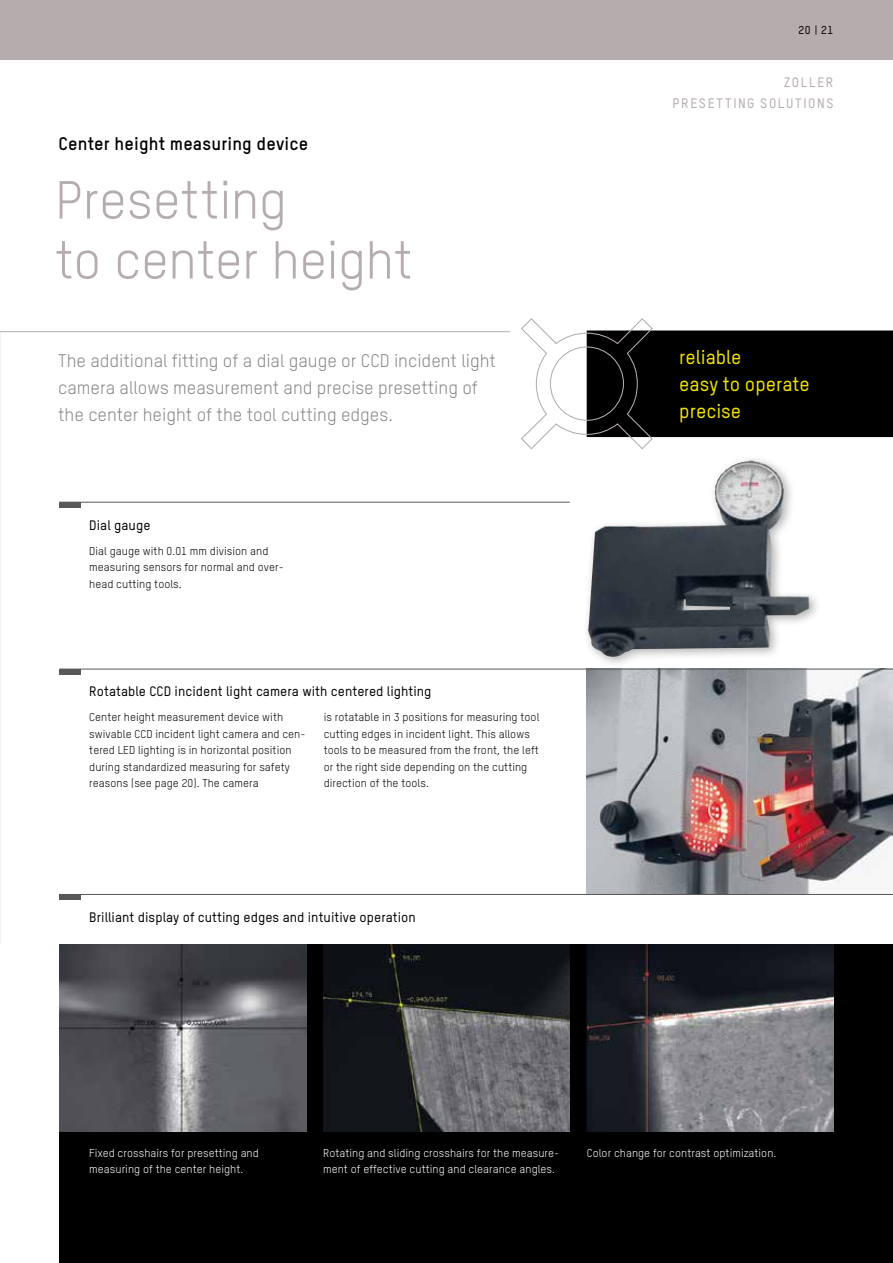
<style>
.page{position:relative;width:893px;height:1263px;background:#fff}
.page>*{position:absolute;margin:0;border:0;box-sizing:border-box;transform-origin:0 0}
.t1{font:52.5px/60px "TSTAR";letter-spacing:-.01em;color:#b5acae}
.t2{font:500 19.5px/27px "TSTAR";color:#f3e400}
.t3{font:18px/27px "TSTAR";color:#868789}
.t4{font:700 18px "TSTAR";letter-spacing:.01em;color:#000}
.t5{font:500 13.5px "TSTAR";letter-spacing:.005em;color:#000}
.t6{font:500 13.5px/21px "TSTAR";letter-spacing:.125em;color:#b5acae;text-align:right}
.t7{font:11.25px/16.5px "TSTAR";letter-spacing:.005em;color:#000}
.t8{font:11.25px/16.5px "TSTAR";letter-spacing:.005em;color:#fff}
.t9{font:500 11.25px "TSTAR";color:#000}
</style>
<div class="page">
<img style="left:588px;top:460px;width:222px;height:198px">
<img style="left:587px;top:670px;width:306px;height:224px">
<div style="left:60px;top:944px;width:833px;height:319px;background:#000"></div>
<img style="left:60px;top:944px;width:246px;height:187px">
<img style="left:323px;top:944px;width:247px;height:187px">
<img style="left:587px;top:944px;width:246px;height:187px">
<hr style="left:0;top:331px;width:510px;height:1px;background:#b5acae">
<div style="left:0;top:0;width:893px;height:60px;background:#b5acae"></div>
<svg style="left:521px;top:318px;width:372px;height:132px"></svg>
<div style="left:60px;top:502px;width:21px;height:5px;background:#58585a"></div>
<hr style="left:60px;top:502px;width:510px;height:1px;background:#58585a">
<div style="left:60px;top:669px;width:21px;height:5px;background:#58585a"></div>
<hr style="left:60px;top:669px;width:833px;height:1px;background:#58585a">
<div style="left:60px;top:894px;width:21px;height:5px;background:#58585a"></div>
<hr style="left:60px;top:894px;width:833px;height:1px;background:#58585a">
<p class="t9" style="left:798px;top:25px;width:36px">20 | 21</p>
<h3 class="t4" style="left:58px;top:137px;width:251px">Center height measuring device</h3>
<h1 class="t1" style="left:55px;top:173px;width:359px">Presetting<br>to center height</h1>
<h3 class="t3" style="left:58px;top:348px;width:439px">The additional fitting of a dial gauge or CCD incident light camera allows measurement and precise presetting of the center height of the tool cutting edges.</h3>
<p class="t5" style="left:89px;top:519px;width:63px">Dial gauge</p>
<p class="t7" style="left:89px;top:543px;width:196px">Dial gauge with 0.01 mm division and measuring sensors for normal and over&shy;head cutting tools.</p>
<p class="t5" style="left:89px;top:686px;width:344px">Rotatable CCD incident light camera with centered lighting</p>
<p class="t7" style="left:89px;top:709px;width:218px">Center height measurement device with swivable CCD incident light camera and cen&shy;tered LED lighting is in horizontal position during standardized measuring for safety reasons (see page 20). The camera</p>
<p class="t7" style="left:324px;top:709px;width:217px">is rotatable in 3 positions for measuring tool cutting edges in incident light. This allows tools to be measured from the front, the left or the right side depending on the cutting direction of the tools.</p>
<p class="t5" style="left:89px;top:911px;width:328px">Brilliant display of cutting edges and intuitive operation</p>
<p class="t6" style="left:672px;top:73px;width:162px">ZOLLER<br>PRESETTING SOLUTIONS</p>
<h2 class="t2" style="left:679px;top:346px;width:132px">reliable<br>easy to operate precise</h2>
<p class="t8" style="left:89px;top:1145px;width:171px">Fixed crosshairs for presetting and measuring of the center height.</p>
<p class="t8" style="left:323px;top:1145px;width:238px">Rotating and sliding crosshairs for the measure&shy;ment of effective cutting and clearance angles.</p>
<p class="t8" style="left:587px;top:1145px;width:191px">Color change for contrast optimization.</p>
</div>
